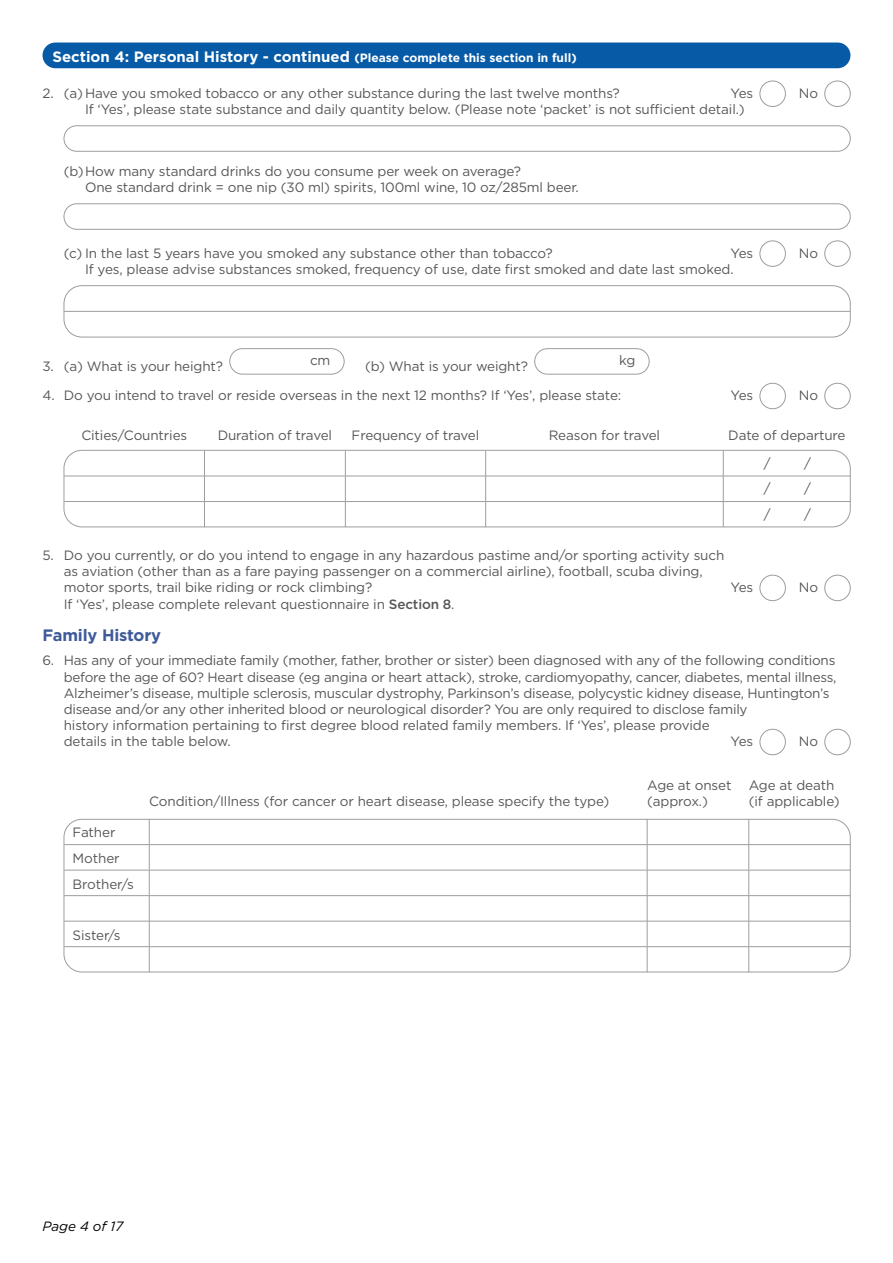
<style>
.page{position:relative;width:893px;height:1263px;background:#fff}
.page>*{position:absolute;margin:0;border:0;box-sizing:border-box;transform-origin:0 0}
.t1{font:700 16.5px "Gotham HTF";letter-spacing:-.01em;color:#3e5a99}
.t2{font:700 15px "Gotham HTF";color:#fff}
.t3{font:13.5px/16.2px "Gotham HTF";letter-spacing:-.01em;color:#575756}
.t4{font:italic 13.5px "Gotham HTF";color:#000}
.s1{font-size:12px}
.s2{font-weight:500}
</style>
<div class="page">
<div style="left:43px;top:43px;width:807px;height:25px;background:#065aa6;border-radius:13px"></div>
<div style="left:760px;top:81px;width:26px;height:26px;border:1px solid #9d9d9c;border-radius:50%"></div>
<div style="left:825px;top:81px;width:25px;height:26px;border:1px solid #9d9d9c;border-radius:50%"></div>
<div style="left:64px;top:126px;width:786px;height:25px;border:1px solid #9d9d9c;border-radius:13px"></div>
<div style="left:64px;top:204px;width:786px;height:25px;border:1px solid #9d9d9c;border-radius:13px"></div>
<div style="left:760px;top:241px;width:26px;height:26px;border:1px solid #9d9d9c;border-radius:50%"></div>
<div style="left:825px;top:241px;width:25px;height:26px;border:1px solid #9d9d9c;border-radius:50%"></div>
<div style="left:64px;top:285px;width:786px;height:52px;border:1px solid #9d9d9c;border-radius:18px"></div>
<hr style="left:64px;top:311px;width:786px;height:1px;background:#9d9d9c">
<div style="left:230px;top:348px;width:114px;height:26px;border:1px solid #9d9d9c;border-radius:13px"></div>
<div style="left:534px;top:348px;width:115px;height:26px;border:1px solid #9d9d9c;border-radius:13px"></div>
<div style="left:760px;top:383px;width:26px;height:26px;border:1px solid #9d9d9c;border-radius:50%"></div>
<div style="left:825px;top:383px;width:25px;height:26px;border:1px solid #9d9d9c;border-radius:50%"></div>
<hr style="left:64px;top:476px;width:140px;height:1px;background:#9d9d9c">
<hr style="left:204px;top:476px;width:141px;height:1px;background:#9d9d9c">
<hr style="left:345px;top:476px;width:141px;height:1px;background:#9d9d9c">
<hr style="left:486px;top:476px;width:237px;height:1px;background:#9d9d9c">
<hr style="left:723px;top:476px;width:128px;height:1px;background:#9d9d9c">
<hr style="left:64px;top:501px;width:140px;height:1px;background:#9d9d9c">
<hr style="left:204px;top:501px;width:141px;height:1px;background:#9d9d9c">
<svg style="left:204px;top:452px;width:1px;height:73px"></svg>
<hr style="left:345px;top:501px;width:141px;height:1px;background:#9d9d9c">
<svg style="left:345px;top:452px;width:1px;height:73px"></svg>
<hr style="left:486px;top:501px;width:237px;height:1px;background:#9d9d9c">
<svg style="left:485px;top:452px;width:1px;height:73px"></svg>
<hr style="left:723px;top:501px;width:128px;height:1px;background:#9d9d9c">
<svg style="left:723px;top:452px;width:1px;height:73px"></svg>
<div style="left:64px;top:450px;width:786px;height:77px;border:1px solid #9d9d9c;border-radius:18px"></div>
<div style="left:760px;top:575px;width:26px;height:26px;border:1px solid #9d9d9c;border-radius:50%"></div>
<div style="left:825px;top:575px;width:25px;height:26px;border:1px solid #9d9d9c;border-radius:50%"></div>
<div style="left:760px;top:729px;width:26px;height:26px;border:1px solid #9d9d9c;border-radius:50%"></div>
<div style="left:825px;top:729px;width:25px;height:26px;border:1px solid #9d9d9c;border-radius:50%"></div>
<hr style="left:64px;top:844px;width:85px;height:1px;background:#9d9d9c">
<hr style="left:149px;top:844px;width:498px;height:1px;background:#9d9d9c">
<hr style="left:647px;top:844px;width:102px;height:1px;background:#9d9d9c">
<hr style="left:749px;top:844px;width:101px;height:1px;background:#9d9d9c">
<hr style="left:64px;top:870px;width:85px;height:1px;background:#9d9d9c">
<hr style="left:149px;top:870px;width:498px;height:1px;background:#9d9d9c">
<hr style="left:647px;top:870px;width:102px;height:1px;background:#9d9d9c">
<hr style="left:749px;top:870px;width:101px;height:1px;background:#9d9d9c">
<hr style="left:64px;top:895px;width:85px;height:1px;background:#9d9d9c">
<hr style="left:149px;top:895px;width:498px;height:1px;background:#9d9d9c">
<hr style="left:647px;top:895px;width:102px;height:1px;background:#9d9d9c">
<hr style="left:749px;top:895px;width:101px;height:1px;background:#9d9d9c">
<hr style="left:64px;top:921px;width:85px;height:1px;background:#9d9d9c">
<hr style="left:149px;top:921px;width:498px;height:1px;background:#9d9d9c">
<hr style="left:647px;top:921px;width:102px;height:1px;background:#9d9d9c">
<hr style="left:749px;top:921px;width:101px;height:1px;background:#9d9d9c">
<hr style="left:64px;top:946px;width:85px;height:1px;background:#9d9d9c">
<hr style="left:149px;top:946px;width:498px;height:1px;background:#9d9d9c">
<svg style="left:149px;top:821px;width:1px;height:149px"></svg>
<hr style="left:647px;top:946px;width:102px;height:1px;background:#9d9d9c">
<svg style="left:647px;top:821px;width:1px;height:149px"></svg>
<hr style="left:749px;top:946px;width:101px;height:1px;background:#9d9d9c">
<svg style="left:748px;top:821px;width:1px;height:149px"></svg>
<div style="left:64px;top:819px;width:786px;height:153px;border:1px solid #9d9d9c;border-radius:18px"></div>
<p class="t2" style="left:53px;top:48px;width:526px">Section 4: Personal History - continued <span class="s1">(Please complete this section in full)</span></p>
<p class="t3" style="left:43px;top:85px;width:579px">2. (a) Have you smoked tobacco or any other substance during the last twelve months?</p>
<p class="t3" style="left:731px;top:85px;width:24px">Yes</p>
<p class="t3" style="left:799px;top:85px;width:21px">No</p>
<p class="t3" style="left:85px;top:101px;width:661px">If ‘Yes’, please state substance and daily quantity below. (Please note ‘packet’ is not sufficient detail.)</p>
<p class="t3" style="left:85px;top:163px;width:495px;text-indent:-21px">(b)How many standard drinks do you consume per week on average?<br>One standard drink = one nip (30 ml) spirits, 100ml wine, 10 oz/285ml beer.</p>
<p class="t3" style="left:64px;top:245px;width:490px">(c) In the last 5 years have you smoked any substance other than tobacco?</p>
<p class="t3" style="left:731px;top:245px;width:24px">Yes</p>
<p class="t3" style="left:799px;top:245px;width:21px">No</p>
<p class="t3" style="left:85px;top:261px;width:650px">If yes, please advise substances smoked, frequency of use, date first smoked and date last smoked.</p>
<p class="t3" style="left:43px;top:358px;width:182px">3. (a) What is your height?</p>
<p class="t3" style="left:310px;top:351px;width:22px">cm</p>
<p class="t3" style="left:365px;top:358px;width:164px">(b) What is your weight?</p>
<p class="t3" style="left:619px;top:351px;width:18px">kg</p>
<p class="t3" style="left:43px;top:387px;width:580px">4. Do you intend to travel or reside overseas in the next 12 months? If ‘Yes’, please state:</p>
<p class="t3" style="left:731px;top:387px;width:24px">Yes</p>
<p class="t3" style="left:799px;top:387px;width:21px">No</p>
<p class="t3" style="left:81px;top:427px;width:107px">Cities/Countries</p>
<p class="t3" style="left:218px;top:427px;width:116px">Duration of travel</p>
<p class="t3" style="left:352px;top:427px;width:129px">Frequency of travel</p>
<p class="t3" style="left:549px;top:427px;width:113px">Reason for travel</p>
<p class="t3" style="left:764px;top:421px;width:83px;line-height:27.9px;text-indent:-36px">Date of departure /</p>
<p class="t3" style="left:804px;top:455px;width:8px">/</p>
<p class="t3" style="left:764px;top:480px;width:8px">/</p>
<p class="t3" style="left:804px;top:480px;width:8px">/</p>
<p class="t3" style="left:764px;top:506px;width:8px">/</p>
<p class="t3" style="left:804px;top:506px;width:8px">/</p>
<p class="t3" style="left:64px;top:547px;width:662px;text-indent:-21px">5. Do you currently, or do you intend to engage in any hazardous pastime and/or sporting activity such as aviation (other than as a fare paying passenger on a commercial airline), football, scuba diving, motor sports, trail bike riding or rock climbing?</p>
<p class="t3" style="left:731px;top:579px;width:24px">Yes</p>
<p class="t3" style="left:799px;top:579px;width:21px">No</p>
<p class="t3" style="left:64px;top:595px;width:392px">If ‘Yes’, please complete relevant questionnaire in <span class="s2">Section 8</span>.</p>
<p class="t1" style="left:43px;top:625px;width:120px">Family History</p>
<p class="t3" style="left:64px;top:652px;width:774px;text-indent:-21px">6. Has any of your immediate family (mother, father, brother or sister) been diagnosed with any of the following conditions before the age of 60? Heart disease (eg angina or heart attack), stroke, cardiomyopathy, cancer, diabetes, mental illness, Alzheimer’s disease, multiple sclerosis, muscular dystrophy, Parkinson’s disease, polycystic kidney disease, Huntington’s disease and/or any other inherited blood or neurological disorder? You are only required to disclose family<br>history information pertaining to first degree blood related family members. If ‘Yes’, please provide<br>details in the table below.</p>
<p class="t3" style="left:731px;top:733px;width:24px">Yes</p>
<p class="t3" style="left:799px;top:733px;width:21px">No</p>
<p class="t3" style="left:73px;top:820px;width:63px;line-height:25.5px">Father<br>Mother<br>Brother/s</p>
<p class="t3" style="left:73px;top:926px;width:49px">Sister/s</p>
<p class="t3" style="left:149px;top:793px;width:462px">Condition/Illness (for cancer or heart disease, please specify the type)</p>
<p class="t3" style="left:647px;top:777px;width:86px">Age at onset (approx.)</p>
<p class="t3" style="left:749px;top:777px;width:92px">Age at death (if applicable)</p>
<p class="t4" style="left:43px;top:1219px;width:82px">Page 4 of 17</p>
</div>
